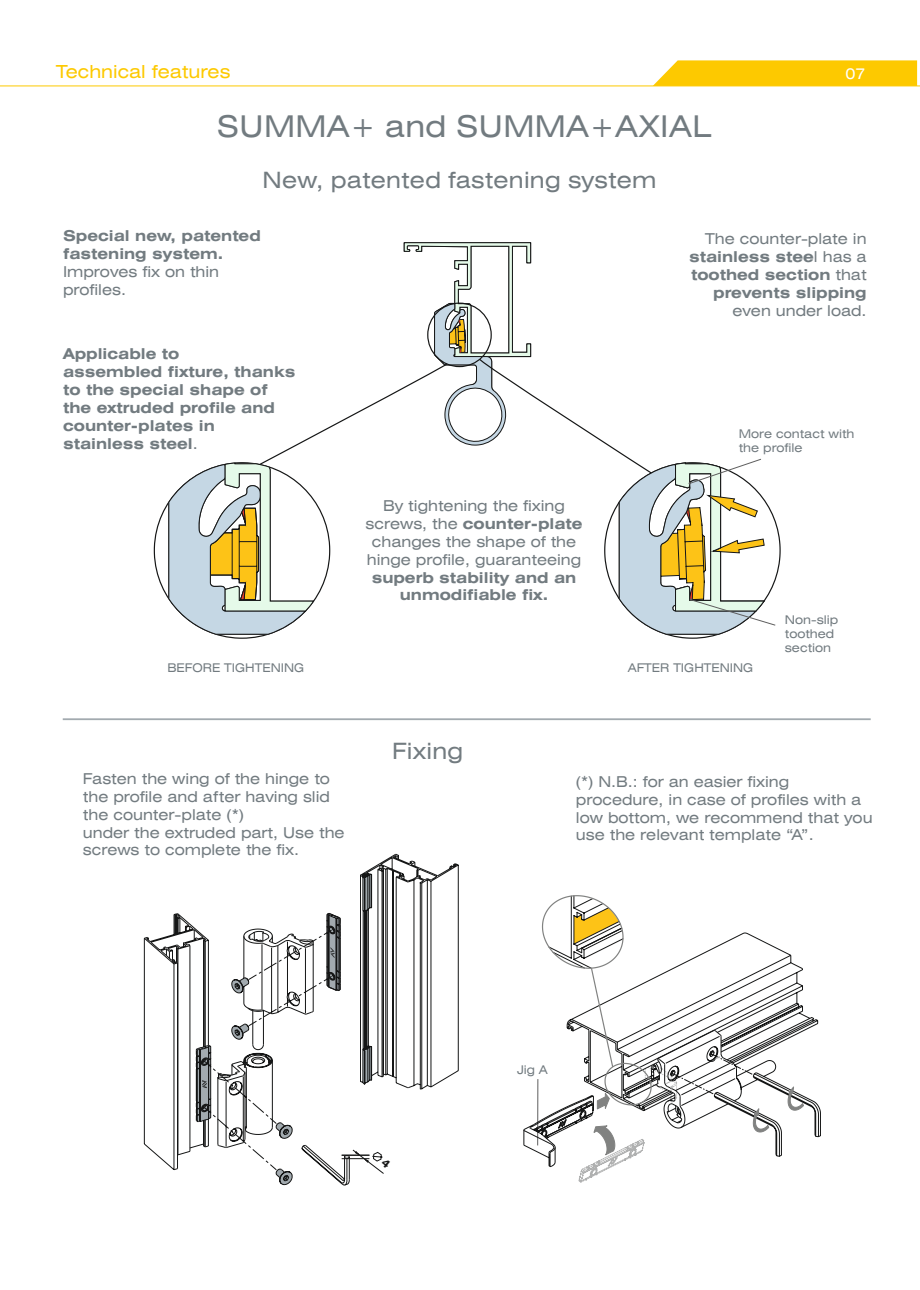
<style>
.page{position:relative;width:920px;height:1290px;background:#fff}
.page>*{position:absolute;margin:0;border:0;box-sizing:border-box;transform-origin:0 0}
.t1{font:expanded 30px "Swiss 721 BT";letter-spacing:.01em;color:#727b80}
.t2{font:expanded 22.5px "Swiss 721 BT";letter-spacing:.01em;color:#727b80}
.t3{font:expanded 18px "Swiss 721 BT";color:#fdc900}
.t4{font:expanded 15px/17.9px "Swiss 721 BT";color:#727b80}
.t5{font:700 expanded 15px/17.9px "Swiss 721 BT";color:#727b80}
.t6{font:expanded 15px "Swiss 721 BT";color:#fff}
.t7{font:expanded 12px/14.2px "Swiss 721 BT";color:#727b80}
.s1{font-weight:400}
.s2{font-weight:700}
</style>
<div class="page">
<svg style="left:153px;top:242px;width:628px;height:397px"></svg>
<hr style="left:63px;top:718px;width:808px;height:2px;background:#a2aaaf">
<svg style="left:523px;top:895px;width:298px;height:287px"></svg>
<svg style="left:653px;top:60px;width:264px;height:26px;background:#fdcc0f"></svg>
<hr style="left:0;top:86px;width:920px;height:1px;background:#fdc900">
<svg style="left:164px;top:853px;width:295px;height:332px"></svg>
<p class="t3" style="left:56px;top:65px;width:176px">Technical features</p>
<h1 class="t1" style="left:217px;top:115px;width:496px">SUMMA+ and SUMMA+AXIAL</h1>
<h2 class="t2" style="left:263px;top:171px;width:395px">New, patented fastening system</h2>
<p class="t6" style="left:845px;top:68px;width:22px">07</p>
<p class="t5" style="left:63px;top:228px;width:199px">Special new, patented fastening system.</p>
<p class="t4" style="left:63px;top:264px;width:158px">Improves fix on thin profiles.</p>
<p class="t5" style="left:63px;top:346px;width:234px">Applicable to<br>assembled fixture, thanks to the special shape of the extruded profile and counter-plates in stainless steel<span class="s1">.</span></p>
<p class="t4" style="left:366px;top:498px;width:218px;text-align:center">By tightening the fixing screws, the <span class="s2">counter-plate </span>changes the shape of the hinge profile, guaranteeing</p>
<p class="t5" style="left:372px;top:570px;width:206px;text-align:center">superb stability and an unmodifiable fix.</p>
<p class="t5" style="left:689px;top:231px;width:179px;text-align:right"><span class="s1">The counter-plate in </span>stainless stee<span class="s1">l has a </span>toothed section <span class="s1">that </span>prevents slipping</p>
<p class="t4" style="left:732px;top:303px;width:136px">even under load.</p>
<p class="t7" style="left:739px;top:428px;width:117px">More contact with the profile</p>
<p class="t7" style="left:785px;top:614px;width:55px">Non-slip toothed section</p>
<p class="t7" style="left:167px;top:662px;width:139px">BEFORE TIGHTENING</p>
<p class="t7" style="left:628px;top:662px;width:127px">AFTER TIGHTENING</p>
<h2 class="t2" style="left:392px;top:742px;width:73px">Fixing</h2>
<p class="t4" style="left:83px;top:771px;width:263px">Fasten the wing of the hinge to the profile and after having slid the counter-plate (*)<br>under the extruded part, Use the screws to complete the fix.</p>
<p class="t4" style="left:576px;top:774px;width:298px">(*) N.B.: for an easier fixing procedure, in case of profiles with a low bottom, we recommend that you use the relevant template “A”.</p>
<p class="t7" style="left:517px;top:1063px;width:32px">Jig A</p>
</div>
